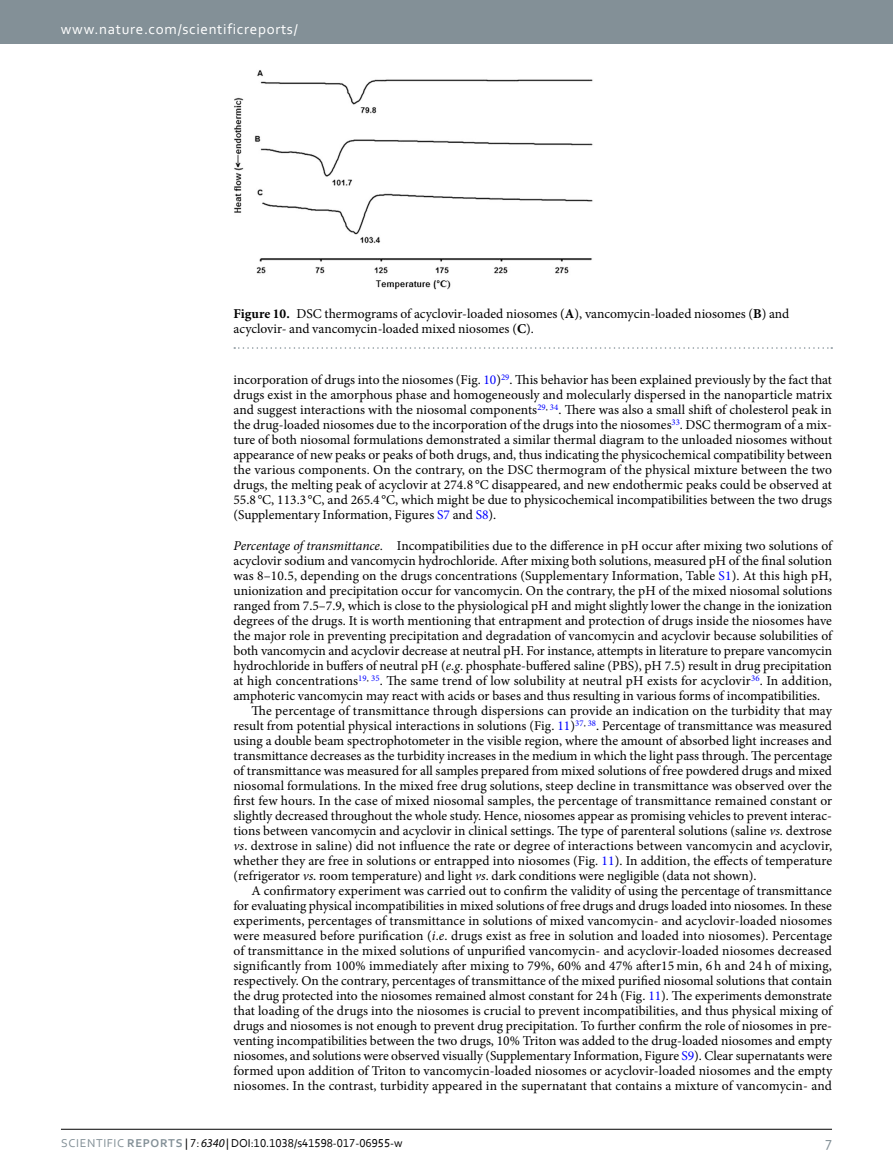
<style>
.page{position:relative;width:893px;height:1174px;background:#fff}
.page>*{position:absolute;margin:0;border:0;box-sizing:border-box;transform-origin:0 0}
.t1{font:15px "Corbel 2";letter-spacing:.045em;color:#fff}
.t2{font:15px "Corbel 2";color:#839097}
.t3{font:13.5px/15px "Minion Pro";color:#000;text-align:justify}
.t4{font:12px "Corbel";color:#000}
.s1{font-weight:700}
.s2{color:#00f}
.s3{font-style:italic}
.s4{font-family:"Corbel 2";color:#839097}
.s5{font-family:"Corbel Bold 2";color:#839097}
.s6{font-family:"Myriad Pro";font-style:italic}
</style>
<div class="page">
<div style="left:0;top:0;width:893px;height:43px;background:#839097"></div>
<hr style="left:61px;top:1129px;width:771px;height:1px;background:#000">
<img style="left:234px;top:70px;width:359px;height:220px">
<svg style="left:234px;top:347px;width:598px;height:2px"></svg>
<p class="t1" style="left:61px;top:19px;width:238px">www.nature.com/scientificreports/</p>
<p class="t3" style="left:233px;top:306px;width:557px"><span class="s1">Figure 10.</span> DSC thermograms of acyclovir-loaded niosomes (<span class="s1">A</span>), vancomycin-loaded niosomes (<span class="s1">B</span>) and acyclovir- and vancomycin-loaded mixed niosomes (<span class="s1">C</span>).</p>
<p class="t3" style="left:233px;top:372px;width:600px">incorporation of drugs into the niosomes (Fig. <span class="s2">10</span>)<sup>29</sup>. This behavior has been explained previously by the fact that drugs exist in the amorphous phase and homogeneously and molecularly dispersed in the nanoparticle matrix and suggest interactions with the niosomal components<sup>29</sup><sup>,</sup> <sup>34</sup>. There was also a small shift of cholesterol peak in the drug-loaded niosomes due to the incorporation of the drugs into the niosomes<sup>33</sup>. DSC thermogram of a mix&shy;ture of both niosomal formulations demonstrated a similar thermal diagram to the unloaded niosomes without appearance of new peaks or peaks of both drugs, and, thus indicating the physicochemical compatibility between the various components. On the contrary, on the DSC thermogram of the physical mixture between the two drugs, the melting peak of acyclovir at 274.8 °C disappeared, and new endothermic peaks could be observed at 55.8 °C, 113.3 °C, and 265.4 °C, which might be due to physicochemical incompatibilities between the two drugs (Supplementary Information, Figures <span class="s2">S7</span> and <span class="s2">S8</span>).</p>
<p class="t3" style="left:233px;top:538px;width:600px"><span class="s3">Percentage of transmittance.</span> Incompatibilities due to the difference in pH occur after mixing two solutions of</p>
<p class="t3" style="left:233px;top:553px;width:600px">acyclovir sodium and vancomycin hydrochloride. After mixing both solutions, measured pH of the final solution</p>
<p class="t3" style="left:233px;top:568px;width:600px">was 8–10.5, depending on the drugs concentrations (Supplementary Information, Table <span class="s2">S1</span>). At this high pH,</p>
<p class="t3" style="left:233px;top:583px;width:600px">unionization and precipitation occur for vancomycin. On the contrary, the pH of the mixed niosomal solutions</p>
<p class="t3" style="left:233px;top:598px;width:600px">ranged from 7.5–7.9, which is close to the physiological pH and might slightly lower the change in the ionization</p>
<p class="t3" style="left:233px;top:613px;width:600px">degrees of the drugs. It is worth mentioning that entrapment and protection of drugs inside the niosomes have</p>
<p class="t3" style="left:233px;top:628px;width:600px">the major role in preventing precipitation and degradation of vancomycin and acyclovir because solubilities of</p>
<p class="t3" style="left:233px;top:643px;width:600px">both vancomycin and acyclovir decrease at neutral pH. For instance, attempts in literature to prepare vancomycin</p>
<p class="t3" style="left:233px;top:658px;width:600px">hydrochloride in buffers of neutral pH (<span class="s3">e</span>.<span class="s3">g</span>. phosphate-buffered saline (PBS), pH 7.5) result in drug precipitation</p>
<p class="t3" style="left:233px;top:673px;width:600px">at high concentrations<sup>19</sup><sup>,</sup> <sup>35</sup>. The same trend of low solubility at neutral pH exists for acyclovir<sup>36</sup>. In addition,</p>
<p class="t3" style="left:233px;top:688px;width:588px">amphoteric vancomycin may react with acids or bases and thus resulting in various forms of incompatibilities.</p>
<p class="t3" style="left:251px;top:703px;width:582px">The percentage of transmittance through dispersions can provide an indication on the turbidity that may</p>
<p class="t3" style="left:233px;top:718px;width:600px">result from potential physical interactions in solutions (Fig. <span class="s2">11</span>)<sup>37</sup><sup>,</sup> <sup>38</sup>. Percentage of transmittance was measured</p>
<p class="t3" style="left:233px;top:733px;width:600px">using a double beam spectrophotometer in the visible region, where the amount of absorbed light increases and</p>
<p class="t3" style="left:233px;top:748px;width:600px">transmittance decreases as the turbidity increases in the medium in which the light pass through. The percentage</p>
<p class="t3" style="left:233px;top:763px;width:600px">of transmittance was measured for all samples prepared from mixed solutions of free powdered drugs and mixed</p>
<p class="t3" style="left:233px;top:778px;width:600px">niosomal formulations. In the mixed free drug solutions, steep decline in transmittance was observed over the</p>
<p class="t3" style="left:233px;top:793px;width:600px">first few hours. In the case of mixed niosomal samples, the percentage of transmittance remained constant or</p>
<p class="t3" style="left:233px;top:808px;width:600px">slightly decreased throughout the whole study. Hence, niosomes appear as promising vehicles to prevent interac-</p>
<p class="t3" style="left:233px;top:823px;width:600px">tions between vancomycin and acyclovir in clinical settings. The type of parenteral solutions (saline <span class="s3">vs</span>. dextrose</p>
<p class="t3" style="left:233px;top:838px;width:600px"><span class="s3">vs</span>. dextrose in saline) did not influence the rate or degree of interactions between vancomycin and acyclovir,</p>
<p class="t3" style="left:233px;top:853px;width:600px">whether they are free in solutions or entrapped into niosomes (Fig. <span class="s2">11</span>). In addition, the effects of temperature</p>
<p class="t3" style="left:233px;top:868px;width:525px">(refrigerator <span class="s3">vs</span>. room temperature) and light <span class="s3">vs</span>. dark conditions were negligible (data not shown).</p>
<p class="t3" style="left:251px;top:883px;width:582px">A confirmatory experiment was carried out to confirm the validity of using the percentage of transmittance</p>
<p class="t3" style="left:233px;top:898px;width:600px">for evaluating physical incompatibilities in mixed solutions of free drugs and drugs loaded into niosomes. In these</p>
<p class="t3" style="left:233px;top:913px;width:600px">experiments, percentages of transmittance in solutions of mixed vancomycin- and acyclovir-loaded niosomes</p>
<p class="t3" style="left:233px;top:928px;width:600px">were measured before purification (<span class="s3">i</span>.<span class="s3">e</span>. drugs exist as free in solution and loaded into niosomes). Percentage</p>
<p class="t3" style="left:233px;top:943px;width:600px">of transmittance in the mixed solutions of unpurified vancomycin- and acyclovir-loaded niosomes decreased</p>
<p class="t3" style="left:233px;top:958px;width:600px">significantly from 100% immediately after mixing to 79%, 60% and 47% after15 min, 6 h and 24 h of mixing,</p>
<p class="t3" style="left:233px;top:973px;width:600px">respectively. On the contrary, percentages of transmittance of the mixed purified niosomal solutions that contain</p>
<p class="t3" style="left:233px;top:988px;width:600px">the drug protected into the niosomes remained almost constant for 24h (Fig. <span class="s2">11</span>). The experiments demonstrate</p>
<p class="t3" style="left:233px;top:1003px;width:600px">that loading of the drugs into the niosomes is crucial to prevent incompatibilities, and thus physical mixing of</p>
<p class="t3" style="left:233px;top:1018px;width:600px">drugs and niosomes is not enough to prevent drug precipitation. To further confirm the role of niosomes in pre-</p>
<p class="t3" style="left:233px;top:1033px;width:600px">venting incompatibilities between the two drugs, 10% Triton was added to the drug-loaded niosomes and empty</p>
<p class="t3" style="left:233px;top:1048px;width:600px">niosomes, and solutions were observed visually (Supplementary Information, Figure <span class="s2">S9</span>). Clear supernatants were</p>
<p class="t3" style="left:233px;top:1063px;width:600px">formed upon addition of Triton to vancomycin-loaded niosomes or acyclovir-loaded niosomes and the empty</p>
<p class="t3" style="left:233px;top:1078px;width:600px">niosomes. In the contrast, turbidity appeared in the supernatant that contains a mixture of vancomycin- and</p>
<p class="t4" style="left:61px;top:1135px;width:343px"><span class="s4">Scientific</span> <span class="s5">REPOrTS</span> | 7: <span class="s6">6340</span> | DOI:10.1038/s41598-017-06955-w</p>
<p class="t2" style="left:826px;top:1132px;width:8px">7</p>
</div>
